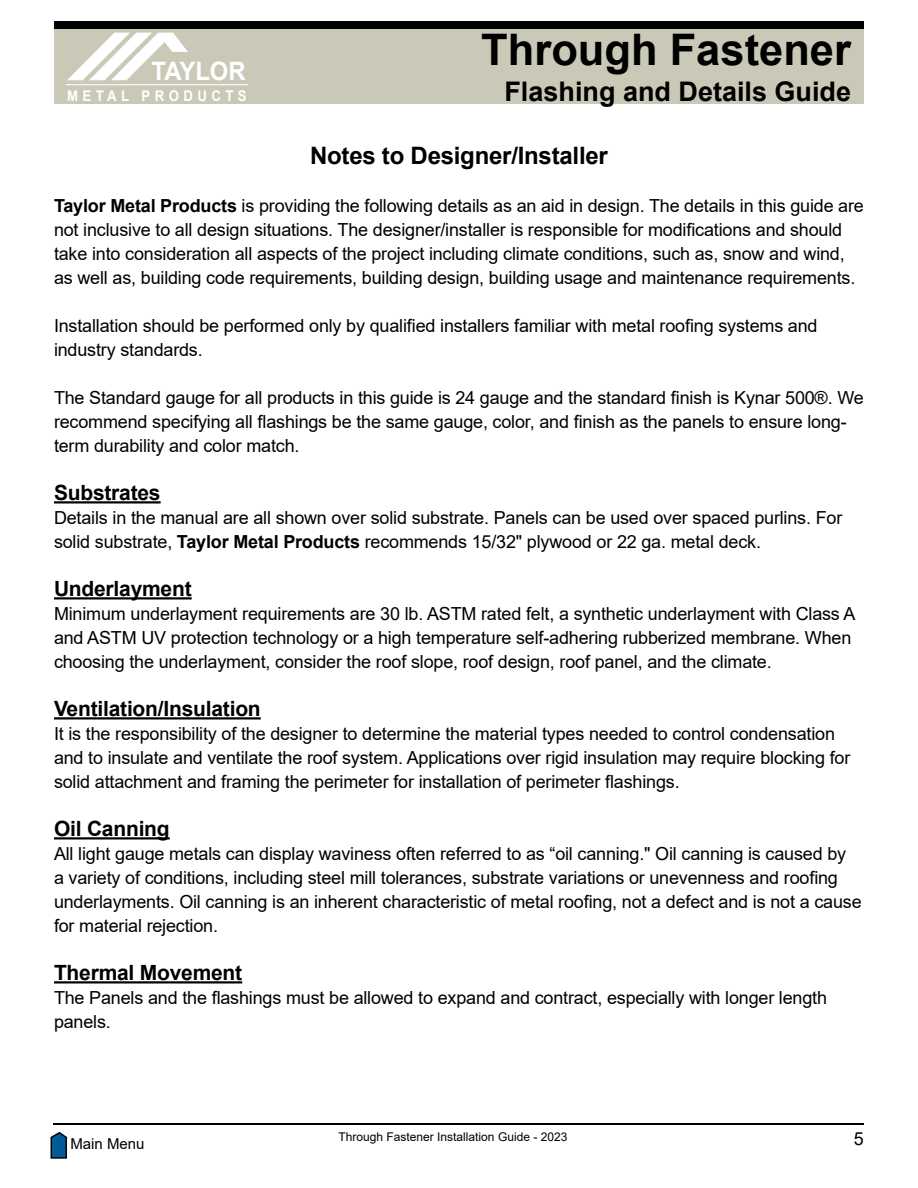
<style>
.page{position:relative;width:918px;height:1188px;background:#fff}
.page>*{position:absolute;margin:0;border:0;box-sizing:border-box;transform-origin:0 0}
.t1{font:700 43.5px "Arial";color:#000}
.t2{font:700 27px "Arial";color:#000}
.t3{font:700 25.35px "Arial";color:#fff;scale:.94 1}
.t4{font:700 24px "Arial";letter-spacing:-.01em;color:#000}
.t5{font:700 21px "Arial";letter-spacing:-.01em;color:#000}
.t6{font:18px/24px "Arial";letter-spacing:-.01em;color:#000}
.t7{font:15px "Arial";color:#000}
.t8{font:700 14.7px "Arial";letter-spacing:.33em;color:#fff;scale:.9 1}
.t9{font:12px "Arial";color:#000}
.s1{font-weight:700}
</style>
<div class="page">
<div style="left:54px;top:21px;width:810px;height:9px;background:#000"></div>
<div style="left:54px;top:30px;width:810px;height:74px;background:#cac9b8"></div>
<hr style="left:54px;top:1123px;width:810px;height:1px;background:#000">
<svg style="left:50px;top:1131px;width:17px;height:28px"></svg>
<svg style="left:68px;top:33px;width:119px;height:47px"></svg>
<hr style="left:66px;top:84px;width:182px;height:1px;background:#fff">
<hr style="left:54px;top:501px;width:107px;height:3px;background:#000">
<hr style="left:54px;top:597px;width:138px;height:3px;background:#000">
<hr style="left:54px;top:717px;width:207px;height:3px;background:#000">
<hr style="left:54px;top:837px;width:116px;height:3px;background:#000">
<hr style="left:54px;top:981px;width:188px;height:3px;background:#000">
<h3 class="t3" style="left:152px;top:54px;width:102px">TAYLOR</h3>
<p class="t8" style="left:67px;top:86px;width:201px">METAL PRODUCTS</p>
<h1 class="t1" style="left:481px;top:19px;width:371px">Through Fastener</h1>
<h2 class="t2" style="left:504px;top:72px;width:348px">Flashing and Details Guide</h2>
<h3 class="t4" style="left:310px;top:139px;width:299px">Notes to Designer/Installer</h3>
<p class="t6" style="left:54px;top:194px;width:811px"><span class="s1">Taylor Metal Products</span> is providing the following details as an aid in design. The details in this guide are not inclusive to all design situations. The designer/installer is responsible for modifications and should take into consideration all aspects of the project including climate conditions, such as, snow and wind, as well as, building code requirements, building design, building usage and maintenance requirements.</p>
<p class="t6" style="left:54px;top:314px;width:765px">Installation should be performed only by qualified installers familiar with metal roofing systems and industry standards.</p>
<p class="t6" style="left:54px;top:386px;width:811px">The Standard gauge for all products in this guide is 24 gauge and the standard finish is Kynar 500®. We recommend specifying all flashings be the same gauge, color, and finish as the panels to ensure long&shy;term durability and color match.</p>
<p class="t5" style="left:54px;top:478px;width:108px">Substrates</p>
<p class="t6" style="left:54px;top:506px;width:790px">Details in the manual are all shown over solid substrate. Panels can be used over spaced purlins. For solid substrate, <span class="s1">Taylor Metal Products</span> recommends 15/32" plywood or 22 ga. metal deck.</p>
<p class="t5" style="left:54px;top:574px;width:139px">Underlayment</p>
<p class="t6" style="left:54px;top:602px;width:803px">Minimum underlayment requirements are 30 lb. ASTM rated felt, a synthetic underlayment with Class A and ASTM UV protection technology or a high temperature self-adhering rubberized membrane. When choosing the underlayment, consider the roof slope, roof design, roof panel, and the climate.</p>
<p class="t5" style="left:54px;top:694px;width:208px">Ventilation/Insulation</p>
<p class="t6" style="left:54px;top:722px;width:798px">It is the responsibility of the designer to determine the material types needed to control condensation and to insulate and ventilate the roof system. Applications over rigid insulation may require blocking for solid attachment and framing the perimeter for installation of perimeter flashings.</p>
<p class="t5" style="left:54px;top:814px;width:117px">Oil Canning</p>
<p class="t6" style="left:54px;top:842px;width:809px">All light gauge metals can display waviness often referred to as “oil canning." Oil canning is caused by<br>a variety of conditions, including steel mill tolerances, substrate variations or unevenness and roofing underlayments. Oil canning is an inherent characteristic of metal roofing, not a defect and is not a cause for material rejection.</p>
<p class="t5" style="left:54px;top:958px;width:190px">Thermal Movement</p>
<p class="t6" style="left:54px;top:986px;width:775px">The Panels and the flashings must be allowed to expand and contract, especially with longer length panels.</p>
<p class="t7" style="left:70px;top:1134px;width:76px">Main Menu</p>
<p class="t9" style="left:339px;top:1128px;width:230px">Through Fastener Installation Guide - 2023</p>
<p class="t6" style="left:854px;top:1126px;width:12px">5</p>
</div>
